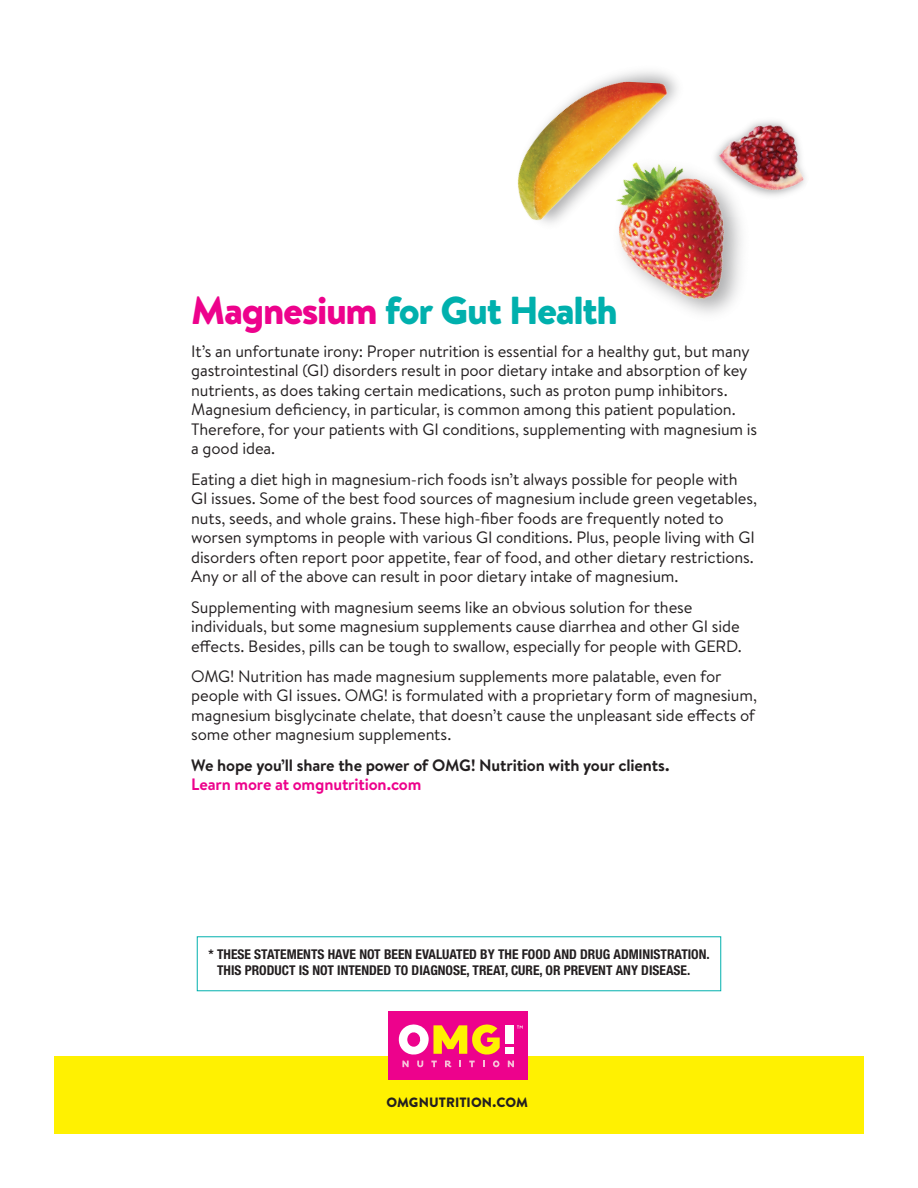
<style>
.page{position:relative;width:918px;height:1188px;background:#fff}
.page>*{position:absolute;margin:0;border:0;box-sizing:border-box;transform-origin:0 0}
.HEADLINE{font:900 39px "Brandon Text";letter-spacing:-.035em;color:#00b0ad}
.BODY_COPY{font:16.5px/19.5px "Brandon Text";letter-spacing:-.01em;color:#231f20}
.t1{font:700 16.5px/19.5px "Brandon Text";letter-spacing:-.01em;color:#231f20}
.t2{font:700 condensed 13.5px/16.2px "Helvetica Neue";color:#231f20}
.t3{font:900 13.5px "Brandon Text";color:#231f20}
.s1{color:#ed028c}
</style>
<div class="page">
<div style="left:54px;top:1056px;width:810px;height:78px;background:#fff101"></div>
<div style="left:388px;top:1011px;width:140px;height:69px;background:#ed028c"></div>
<svg style="left:508px;top:1061px;width:6px;height:6px"></svg>
<svg style="left:398px;top:1024px;width:102px;height:43px"></svg>
<div style="left:506px;top:1025px;width:8px;height:19px;background:#fff"></div>
<div style="left:506px;top:1048px;width:8px;height:6px;background:#fff"></div>
<svg style="left:517px;top:1026px;width:6px;height:3px"></svg>
<img style="left:517px;top:76px;width:164px;height:151px">
<img style="left:548px;top:108px;width:194px;height:206px">
<img style="left:705px;top:108px;width:37px;height:108px">
<img style="left:705px;top:110px;width:101px;height:100px">
<p class="HEADLINE" style="left:191px;top:283px;width:428px"><span class="s1">Magnesium</span> for Gut Health</p>
<p class="BODY_COPY" style="left:191px;top:341px;width:568px">It’s an unfortunate irony: Proper nutrition is essential for a healthy gut, but many gastrointestinal (GI) disorders result in poor dietary intake and absorption of key nutrients, as does taking certain medications, such as proton pump inhibitors.<br>Magnesium deficiency, in particular, is common among this patient population.<br>Therefore, for your patients with GI conditions, supplementing with magnesium is a good idea.</p>
<p class="BODY_COPY" style="left:191px;top:469px;width:567px">Eating a diet high in magnesium-rich foods isn’t always possible for people with GI issues. Some of the best food sources of magnesium include green vegetables, nuts, seeds, and whole grains. These high-fiber foods are frequently noted to worsen symptoms in people with various GI conditions. Plus, people living with GI disorders often report poor appetite, fear of food, and other dietary restrictions.<br>Any or all of the above can result in poor dietary intake of magnesium.</p>
<p class="BODY_COPY" style="left:191px;top:596px;width:552px">Supplementing with magnesium seems like an obvious solution for these individuals, but some magnesium supplements cause diarrhea and other GI side effects. Besides, pills can be tough to swallow, especially for people with GERD.</p>
<p class="BODY_COPY" style="left:191px;top:666px;width:567px">OMG! Nutrition has made magnesium supplements more palatable, even for people with GI issues. OMG! is formulated with a proprietary form of magnesium, magnesium bisglycinate chelate, that doesn’t cause the unpleasant side effects of some other magnesium supplements.</p>
<p class="t1" style="left:191px;top:755px;width:480px">We hope you’ll share the power of OMG! Nutrition with your clients.<br><span class="s1">Learn more at omgnutrition.com</span></p>
<p class="t2" style="left:217px;top:946px;width:494px;text-indent:-9px">* THESE STATEMENTS HAVE NOT BEEN EVALUATED BY THE FOOD AND DRUG ADMINISTRATION.<br>THIS PRODUCT IS NOT INTENDED TO DIAGNOSE, TREAT, CURE, OR PREVENT ANY DISEASE.</p>
<p class="t3" style="left:386px;top:1092px;width:143px">OMGNUTRITION.COM</p>
</div>
